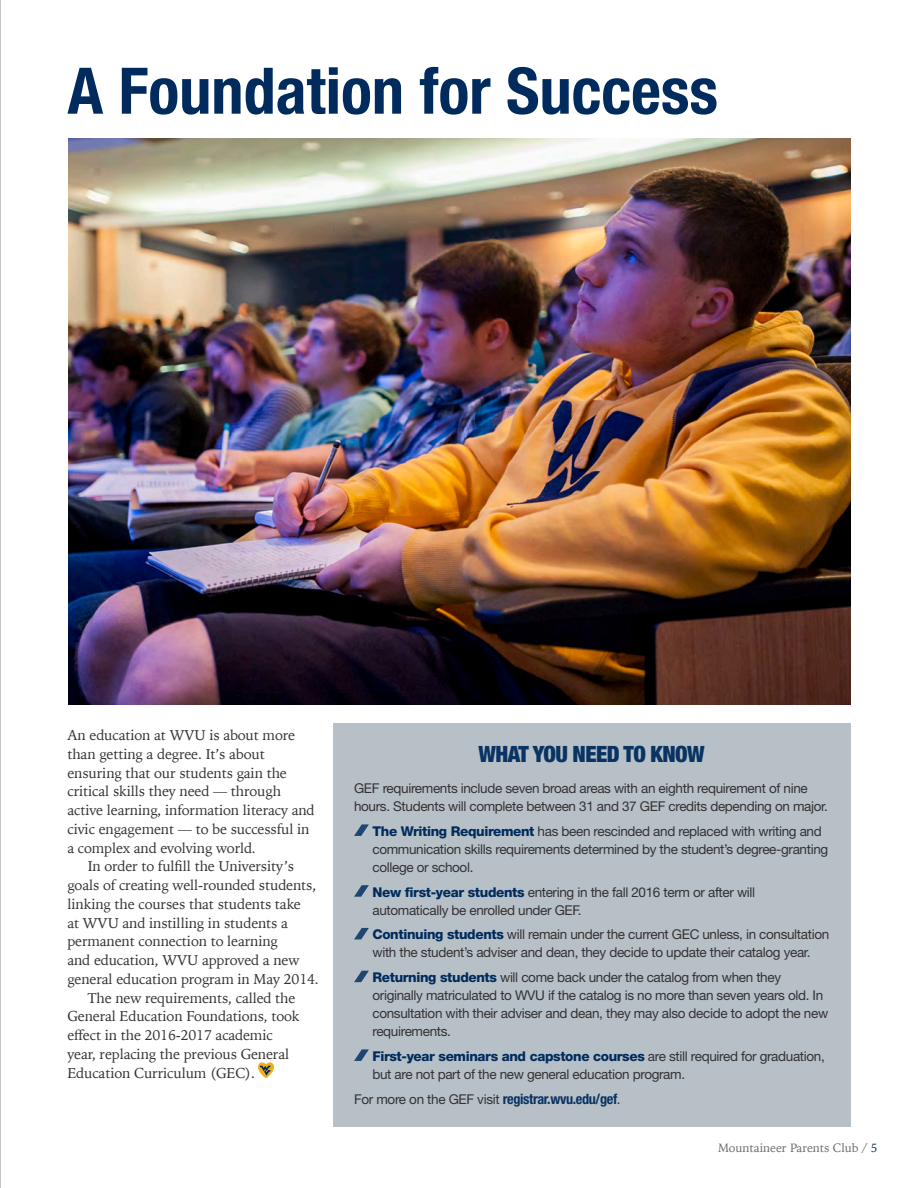
<style>
.page{position:relative;width:918px;height:1188px;background:#fff}
.page>*{position:absolute;margin:0;border:0;box-sizing:border-box;transform-origin:0 0}
.Default{font:700 condensed 64.35px "Helvetica Neue LT Std";color:#002b5c}
.t1{font:900 condensed 22.5px "Helvetica Neue LT Std";letter-spacing:-.025em;color:#093362}
.t2{font:14.25px/18.8px "Iowan Old Style";letter-spacing:-.01em;color:#333233}
.t3{font:13.5px/18px "Helvetica Neue LT Std";letter-spacing:-.025em;color:#333233}
.t4{font:12px "Iowan Old Style";color:#69696c}
.s1{font-weight:800;color:#002b5c}
.s2{font-weight:700;font-stretch:condensed;font-size:14.25px;color:#093362}
.s3{color:#133f6c}
</style>
<div class="page">
<hr style="left:0;top:0;width:1px;height:1188px;background:#c9c4bf">
<svg style="left:258px;top:1063px;width:16px;height:15px"></svg>
<div style="left:333px;top:723px;width:518px;height:403px;background:#b8c0c7"></div>
<svg style="left:354px;top:824px;width:15px;height:12px"></svg>
<svg style="left:354px;top:885px;width:15px;height:12px"></svg>
<svg style="left:354px;top:928px;width:15px;height:11px"></svg>
<svg style="left:354px;top:971px;width:15px;height:11px"></svg>
<svg style="left:354px;top:1049px;width:15px;height:12px"></svg>
<img style="left:69px;top:138px;width:782px;height:566px">
<p class="Default" style="left:67px;top:52px;width:652px">A Foundation for Success</p>
<p class="t2" style="left:67px;top:725px;width:249px">An education at WVU is about more than getting a degree. It’s about ensuring that our students gain the critical skills they need — through active learning, information literacy and civic engagement — to be successful in a complex and evolving world.</p>
<p class="t2" style="left:67px;top:856px;width:253px;text-indent:20px">In order to fulfill the University’s goals of creating well-rounded students, linking the courses that students take<br>at WVU and instilling in students a permanent connection to learning<br>and education, WVU approved a new general education program in May 2014.</p>
<p class="t2" style="left:67px;top:988px;width:234px;text-indent:20px">The new requirements, called the General Education Foundations, took effect in the 2016-2017 academic year, replacing the previous General Education Curriculum (GEC).</p>
<p class="t1" style="left:479px;top:740px;width:228px">WHAT YOU NEED TO KNOW</p>
<p class="t3" style="left:354px;top:779px;width:475px">GEF requirements include seven broad areas with an eighth requirement of nine hours. Students will complete between 31 and 37 GEF credits depending on major.</p>
<p class="t3" style="left:372px;top:822px;width:457px"><span class="s1">The Writing Requirement</span> has been rescinded and replaced with writing and communication skills requirements determined by the student’s degree-granting college or school.</p>
<p class="t3" style="left:372px;top:883px;width:384px"><span class="s1">New first-year students</span> entering in the fall 2016 term or after will automatically be enrolled under GEF.</p>
<p class="t3" style="left:372px;top:925px;width:458px"><span class="s1">Continuing students</span> will remain under the current GEC unless, in consultation with the student’s adviser and dean, they decide to update their catalog year.</p>
<p class="t3" style="left:372px;top:968px;width:457px"><span class="s1">Returning students</span> will come back under the catalog from when they originally matriculated to WVU if the catalog is no more than seven years old. In consultation with their adviser and dean, they may also decide to adopt the new requirements.</p>
<p class="t3" style="left:372px;top:1047px;width:454px"><span class="s1">First-year seminars and capstone courses</span> are still required for graduation, but are not part of the new general education program.</p>
<p class="t3" style="left:354px;top:1090px;width:268px">For more on the GEF visit <span class="s2">registrar.wvu.edu/gef</span>.</p>
<p class="t4" style="left:718px;top:1137px;width:161px">Mountaineer Parents Club / <span class="s3">5</span></p>
</div>
